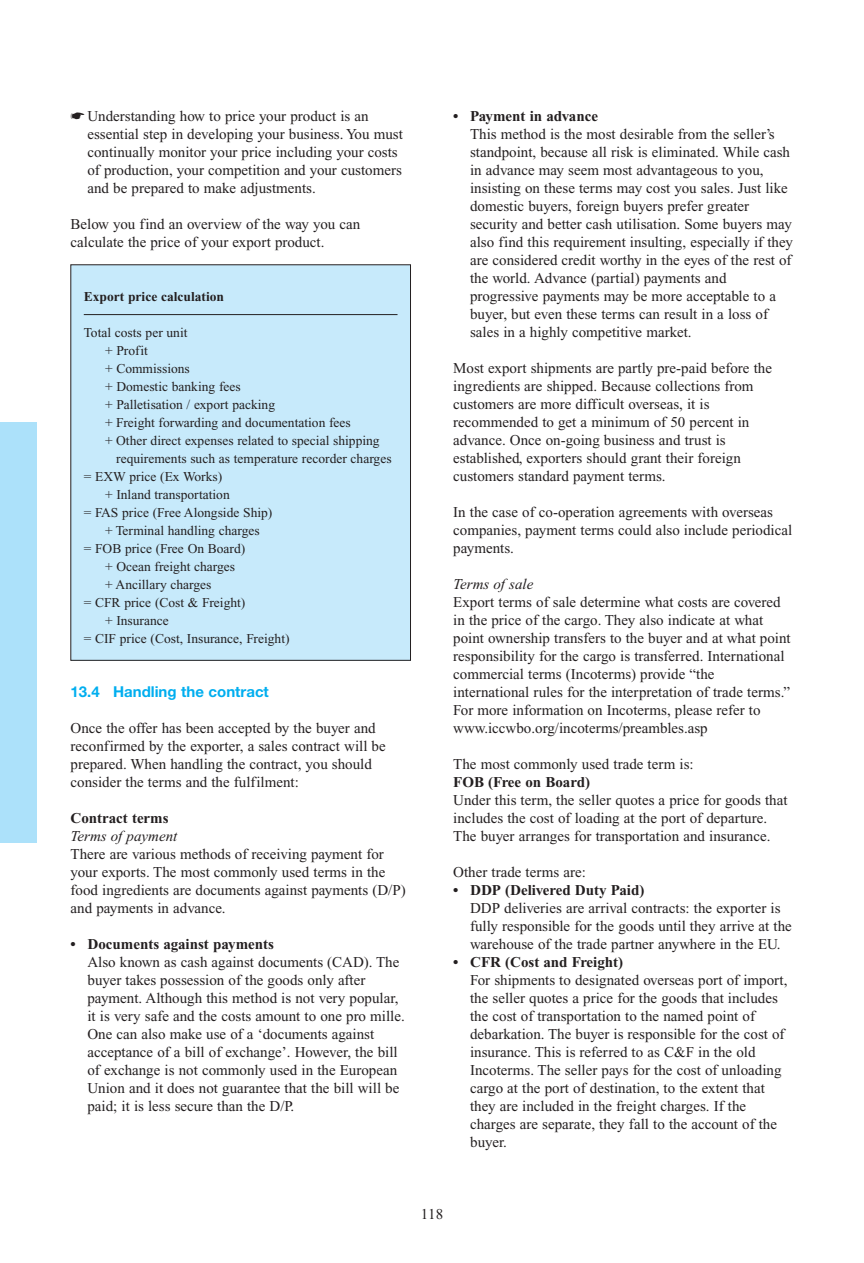
<style>
.page{position:relative;width:864px;height:1263px;background:#fff}
.page>*{position:absolute;margin:0;border:0;box-sizing:border-box;transform-origin:0 0}
.t1{font:15px/18px "Times New Roman";color:#231f20}
.t2{font:700 15px "Times New Roman";color:#231f20}
.t3{font:italic 15px "Times New Roman";color:#231f20}
.t4{font:700 15px "Helvetica Neue";color:#00aeef}
.t5{font:13.5px "Times New Roman";color:#231f20}
.t6{font:700 13.5px "Times New Roman";color:#231f20}
</style>
<div class="page">
<div style="left:0;top:422px;width:37px;height:421px;background:#ace1fa"></div>
<div style="left:71px;top:265px;width:340px;height:395px;background:#c7eafb"></div>
<hr style="left:84px;top:314px;width:314px;height:1px;background:#231f20">
<div style="left:71px;top:265px;width:340px;height:396px;border:1px solid #231f20"></div>
<p class="t1" style="left:87px;top:108px;width:317px;text-indent:-17px">☛ Understanding how to price your product is an essential step in developing your business. You must continually monitor your price including your costs of production, your competition and your customers and be prepared to make adjustments.</p>
<p class="t1" style="left:71px;top:216px;width:291px">Below you find an overview of the way you can calculate the price of your export product.</p>
<p class="t6" style="left:84px;top:291px;width:142px">Export price calculation</p>
<p class="t5" style="left:84px;top:327px;width:105px">Total costs per unit</p>
<p class="t5" style="left:105px;top:345px;width:44px">+ Profit</p>
<p class="t5" style="left:105px;top:363px;width:86px">+ Commissions</p>
<p class="t5" style="left:105px;top:381px;width:137px">+ Domestic banking fees</p>
<p class="t5" style="left:105px;top:399px;width:172px">+ Palletisation / export packing</p>
<p class="t5" style="left:105px;top:417px;width:247px">+ Freight forwarding and documentation fees</p>
<p class="t5" style="left:105px;top:435px;width:276px">+ Other direct expenses related to special shipping</p>
<p class="t5" style="left:116px;top:453px;width:277px">requirements such as temperature recorder charges</p>
<p class="t5" style="left:84px;top:471px;width:140px">= EXW price (Ex Works)</p>
<p class="t5" style="left:105px;top:489px;width:126px">+ Inland transportation</p>
<p class="t5" style="left:84px;top:507px;width:190px">= FAS price (Free Alongside Ship)</p>
<p class="t5" style="left:105px;top:525px;width:156px">+ Terminal handling charges</p>
<p class="t5" style="left:84px;top:543px;width:163px">= FOB price (Free On Board)</p>
<p class="t5" style="left:105px;top:561px;width:132px">+ Ocean freight charges</p>
<p class="t5" style="left:105px;top:579px;width:108px">+ Ancillary charges</p>
<p class="t5" style="left:84px;top:597px;width:163px">= CFR price (Cost &amp; Freight)</p>
<p class="t5" style="left:105px;top:615px;width:65px">+ Insurance</p>
<p class="t5" style="left:84px;top:633px;width:207px">= CIF price (Cost, Insurance, Freight)</p>
<p class="t4" style="left:71px;top:686px;width:200px">13.4 Handling the contract</p>
<p class="t1" style="left:71px;top:720px;width:317px">Once the offer has been accepted by the buyer and reconfirmed by the exporter, a sales contract will be prepared. When handling the contract, you should consider the terms and the fulfilment:</p>
<p class="t2" style="left:71px;top:812px;width:100px">Contract terms</p>
<p class="t3" style="left:71px;top:830px;width:108px">Terms of payment</p>
<p class="t1" style="left:71px;top:846px;width:337px">There are various methods of receiving payment for your exports. The most commonly used terms in the food ingredients are documents against payments (D/P) and payments in advance.</p>
<p class="t2" style="left:71px;top:938px;width:205px">• Documents against payments</p>
<p class="t1" style="left:87px;top:954px;width:319px">Also known as cash against documents (CAD). The buyer takes possession of the goods only after payment. Although this method is not very popular, it is very safe and the costs amount to one pro mille.<br>One can also make use of a ‘documents against acceptance of a bill of exchange’. However, the bill of exchange is not commonly used in the European Union and it does not guarantee that the bill will be paid; it is less secure than the D/P.</p>
<p class="t2" style="left:453px;top:110px;width:146px">• Payment in advance</p>
<p class="t1" style="left:470px;top:126px;width:324px">This method is the most desirable from the seller’s standpoint, because all risk is eliminated. While cash in advance may seem most advantageous to you, insisting on these terms may cost you sales. Just like domestic buyers, foreign buyers prefer greater security and better cash utilisation. Some buyers may also find this requirement insulting, especially if they are considered credit worthy in the eyes of the rest of the world. Advance (partial) payments and progressive payments may be more acceptable to a buyer, but even these terms can result in a loss of sales in a highly competitive market.</p>
<p class="t1" style="left:453px;top:360px;width:320px">Most export shipments are partly pre-paid before the ingredients are shipped. Because collections from customers are more difficult overseas, it is recommended to get a minimum of 50 percent in advance. Once on-going business and trust is established, exporters should grant their foreign customers standard payment terms.</p>
<p class="t1" style="left:453px;top:504px;width:340px">In the case of co-operation agreements with overseas companies, payment terms could also include periodical payments.</p>
<p class="t3" style="left:453px;top:578px;width:82px">Terms of sale</p>
<p class="t1" style="left:453px;top:594px;width:339px">Export terms of sale determine what costs are covered in the price of the cargo. They also indicate at what point ownership transfers to the buyer and at what point responsibility for the cargo is transferred. International commercial terms (Incoterms) provide “the international rules for the interpretation of trade terms.” For more information on Incoterms, please refer to www.iccwbo.org/incoterms/preambles.asp</p>
<p class="t1" style="left:453px;top:756px;width:242px">The most commonly used trade term is:</p>
<p class="t2" style="left:453px;top:776px;width:138px">FOB (Free on Board)</p>
<p class="t1" style="left:453px;top:792px;width:336px">Under this term, the seller quotes a price for goods that includes the cost of loading at the port of departure.<br>The buyer arranges for transportation and insurance.</p>
<p class="t1" style="left:453px;top:864px;width:134px">Other trade terms are:</p>
<p class="t2" style="left:453px;top:884px;width:193px">• DDP (Delivered Duty Paid)</p>
<p class="t1" style="left:470px;top:900px;width:323px">DDP deliveries are arrival contracts: the exporter is fully responsible for the goods until they arrive at the warehouse of the trade partner anywhere in the EU.</p>
<p class="t2" style="left:453px;top:956px;width:171px">• CFR (Cost and Freight)</p>
<p class="t1" style="left:470px;top:972px;width:319px">For shipments to designated overseas port of import, the seller quotes a price for the goods that includes the cost of transportation to the named point of debarkation. The buyer is responsible for the cost of insurance. This is referred to as C&amp;F in the old Incoterms. The seller pays for the cost of unloading cargo at the port of destination, to the extent that they are included in the freight charges. If the charges are separate, they fall to the account of the buyer.</p>
<p class="t1" style="left:421px;top:1206px;width:24px">118</p>
</div>
